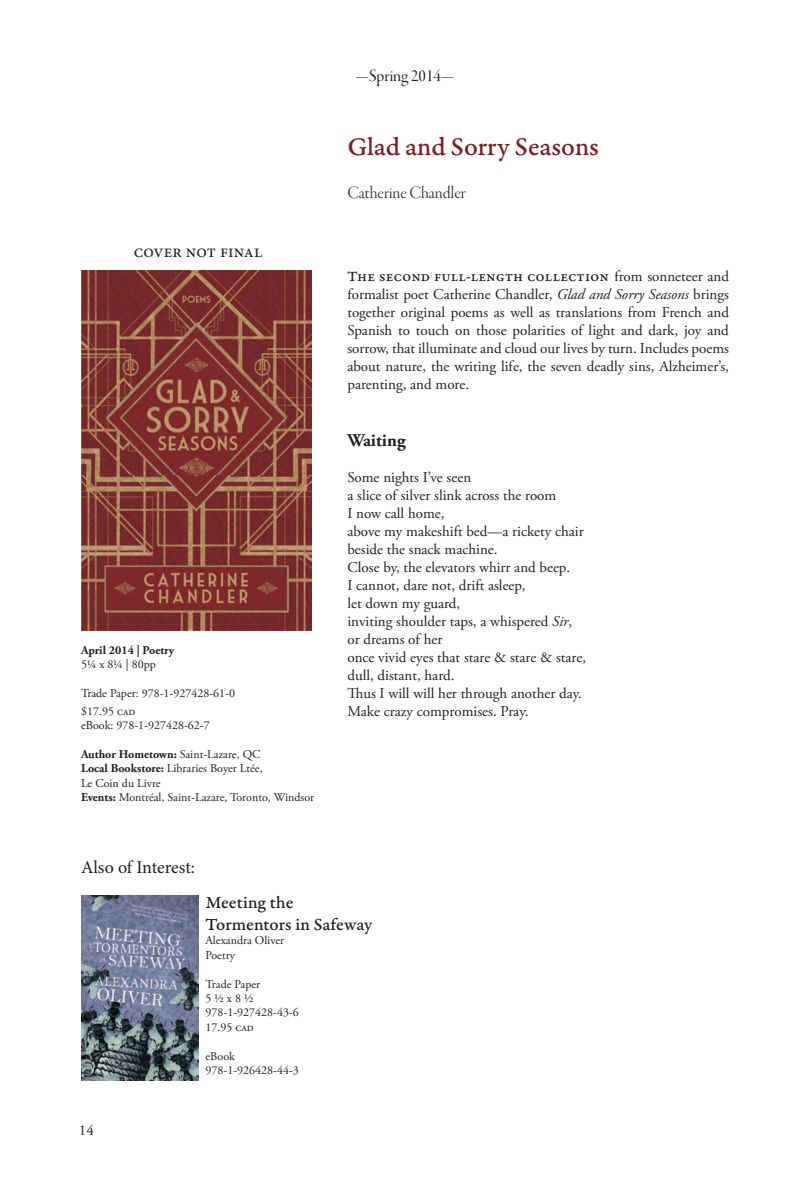
<style>
.page{position:relative;width:810px;height:1188px;background:#fff}
.page>*{position:absolute;margin:0;border:0;box-sizing:border-box;transform-origin:0 0}
.t1{font:27px "Garamond Premr Pro Med Capt";color:#782022}
.t2{font:18px/21.6px "Garamond Premr Pro Med Capt";color:#231f20}
.t3{font:18px "Minion Pro";color:#231f20}
.t4{font:18px "Garamond Premr Pro Lt Disp";color:#231f20}
.t5{font:18px "Garamond Premr Pro Disp";color:#231f20}
.t6{font:700 18px "Adobe Garamond Pro";color:#231f20}
.t7{font:15px/18px "Adobe Garamond Pro";color:#231f20;text-align:justify}
.t8{font:15px "Garamond Premr Pro Med Capt";color:#231f20}
.t9{font:12px/14.4px "Adobe Garamond Pro";color:#231f20}
.t10{font:700 12px "Adobe Garamond Pro";color:#231f20}
.s1{font-weight:700}
.s2{font-family:"Adobe Garamond Pro"}
.s3{font-style:italic}
</style>
<div class="page">
<img style="left:82px;top:270px;width:229px;height:360px">
<img style="left:81px;top:895px;width:118px;height:185px">
<p class="t5" style="left:355px;top:65px;width:101px">—Spring 2014—</p>
<p class="t3" style="left:134px;top:239px;width:130px">cover not final</p>
<p class="t10" style="left:81px;top:643px;width:95px">April 2014 | Poetry</p>
<p class="t9" style="left:81px;top:658px;width:76px">5¼ x 8¼ | 80pp</p>
<p class="t9" style="left:81px;top:685px;width:156px;line-height:18px">Trade Paper: 978-1-927428-61-0 $17.95 cad</p>
<p class="t9" style="left:81px;top:719px;width:130px">eBook: 978-1-927428-62-7</p>
<p class="t9" style="left:81px;top:748px;width:235px"><span class="s1">Author Hometown:</span> Saint-Lazare, QC<br><span class="s1">Local Bookstore:</span> Libraries Boyer Ltée,<br>Le Coin du Livre<br><span class="s1">Events:</span> Montréal, Saint-Lazare, Toronto, Windsor</p>
<p class="t3" style="left:81px;top:855px;width:115px">Also of Interest:</p>
<h1 class="t1" style="left:347px;top:130px;width:253px">Glad and Sorry Seasons</h1>
<p class="t4" style="left:347px;top:182px;width:120px">Catherine Chandler</p>
<p class="t8" style="left:347px;top:267px;width:383px">The second full-length collection <span class="s2">from sonneteer and</span></p>
<p class="t7" style="left:347px;top:286px;width:383px">formalist poet Catherine Chandler, <span class="s3">Glad and Sorry Seasons</span> brings together original poems as well as translations from French and Spanish to touch on those polarities of light and dark, joy and sorrow, that illuminate and cloud our lives by turn. Includes poems about nature, the writing life, the seven deadly sins, Alzheimer’s, parenting, and more.</p>
<p class="t6" style="left:347px;top:430px;width:60px">Waiting</p>
<p class="t7" style="left:347px;top:469px;width:240px;text-align:left">Some nights I’ve seen<br>a slice of silver slink across the room<br>I now call home,<br>above my makeshift bed—a rickety chair beside the snack machine.<br>Close by, the elevators whirr and beep.<br>I cannot, dare not, drift asleep,<br>let down my guard,<br>inviting shoulder taps, a whispered <span class="s3">Sir</span>, or dreams of her<br>once vivid eyes that stare &amp; stare &amp; stare, dull, distant, hard.<br>Thus I will will her through another day.<br>Make crazy compromises. Pray.</p>
<p class="t7" style="left:79px;top:1122px;width:16px">14</p>
<p class="t2" style="left:206px;top:893px;width:168px">Meeting the<br>Tormentors in Safeway</p>
<p class="t9" style="left:206px;top:934px;width:80px">Alexandra Oliver<br>Poetry</p>
<p class="t9" style="left:206px;top:977px;width:95px">Trade Paper<br>5 ½ x 8 ½<br>978-1-927428-43-6<br>17.95 cad</p>
<p class="t9" style="left:206px;top:1049px;width:95px">eBook<br>978-1-926428-44-3</p>
</div>
